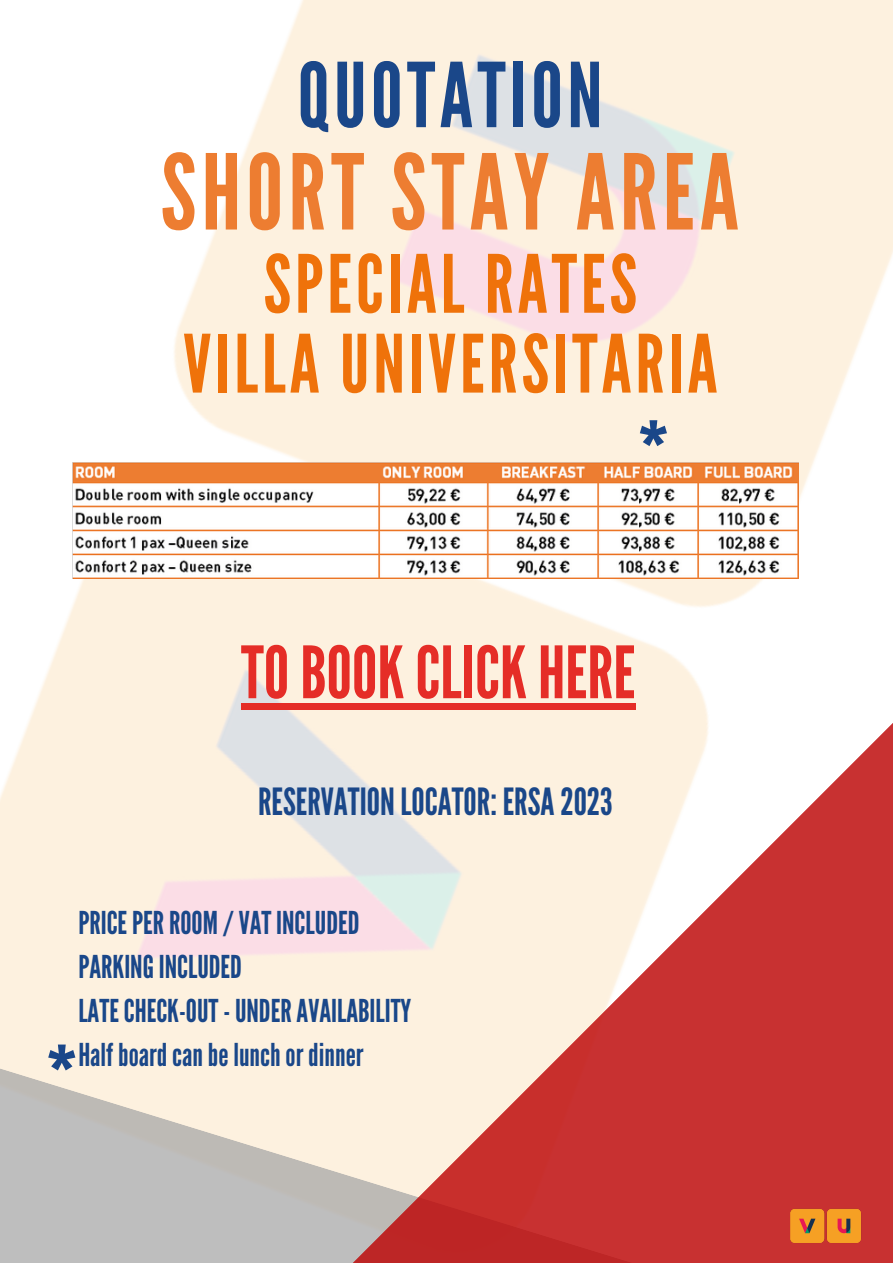
<style>
.page{position:relative;width:893px;height:1264px;background:#fff}
.page>*{position:absolute;margin:0;border:0;box-sizing:border-box;transform-origin:0 0}
.t1{font:104.85px "League Gothic";color:#1a4789}
.t2{font:104.1px "League Gothic";letter-spacing:.05em;color:#ed7d31}
.t3{font:89.1px "League Gothic";letter-spacing:.05em;color:#1a4789}
.t4{font:80.1px/79.8px "League Gothic";letter-spacing:.05em;color:#ef720a;text-align:center}
.t5{font:71.85px "League Gothic";color:#e52d27}
.t6{font:37.35px "League Gothic";color:#1a4789}
.t7{font:31.5px/43.8px "League Gothic";color:#1a4789}
</style>
<div class="page">
<img style="left:0;top:0;width:892px;height:1024px">
<svg style="left:0;top:1024px;width:268px;height:238px;background:#d4cfc8"></svg>
<svg style="left:268px;top:631px;width:624px;height:631px;background:#e6a9a2"></svg>
<img style="left:784px;top:1187px;width:82px;height:75px">
<img style="left:73px;top:462px;width:725px;height:116px">
<div style="left:241px;top:702px;width:394px;height:7px;background:#e52d27"></div>
<h3 class="t3" style="left:298px;top:44px;width:306px">QUOTATION</h3>
<h2 class="t2" style="left:161px;top:132px;width:579px">SHORT STAY AREA</h2>
<h3 class="t4" style="left:183px;top:246px;width:535px">SPECIAL RATES<br>VILLA UNIVERSITARIA</h3>
<h1 class="t1" style="left:636px;top:399px;width:36px">*</h1>
<h3 class="t5" style="left:241px;top:631px;width:396px">TOBOOKCLICKHERE</h3>
<p class="t6" style="left:258px;top:779px;width:356px">RESERVATIONLOCATOR: ERSA2023</p>
<p class="t7" style="left:78px;top:901px;width:334px">PRICEPERROOM /VATINCLUDED<br>PARKINGINCLUDED<br>LATECHECK-OUT-UNDERAVAILABILITY<br>Halfboardcanbelunchordinner</p>
<h1 class="t1" style="left:44px;top:1023px;width:36px">*</h1>
</div>
